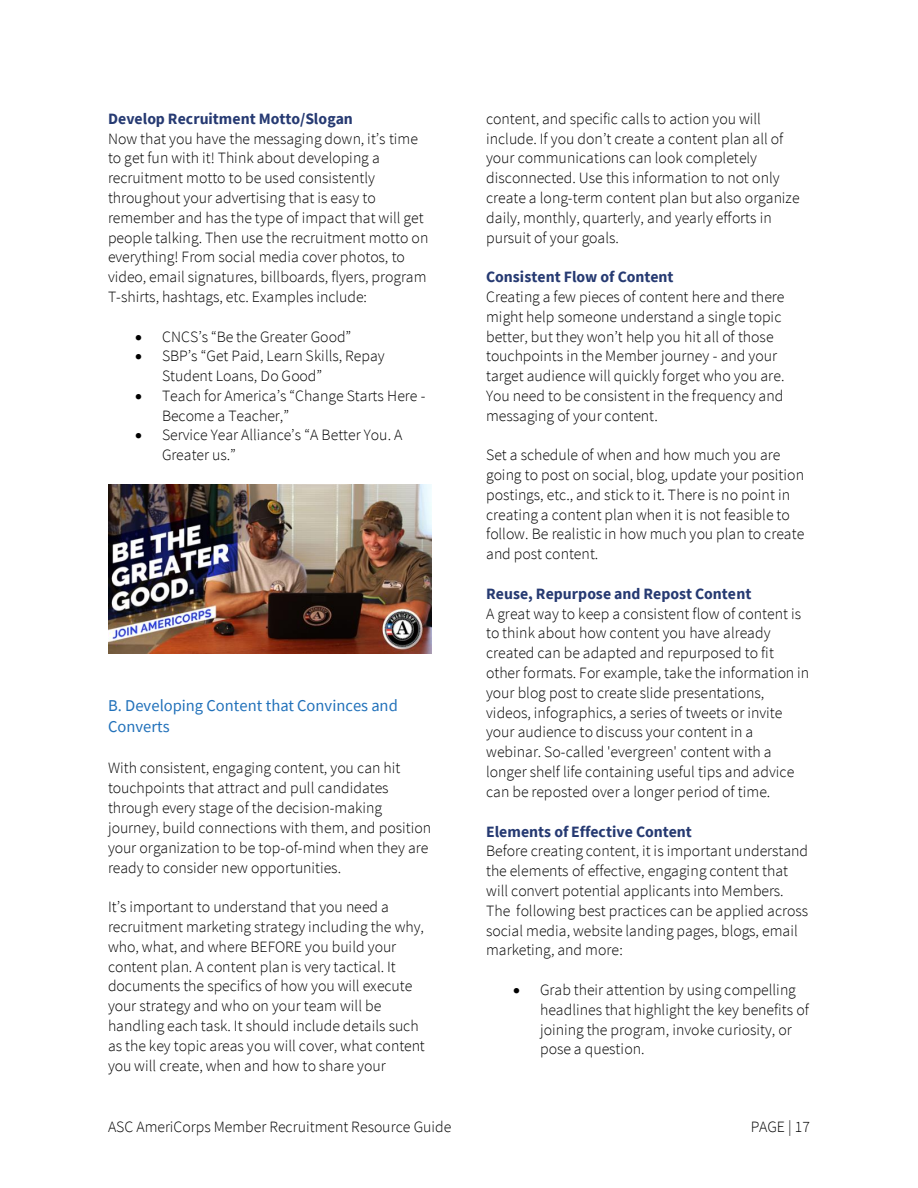
<style>
.page{position:relative;width:918px;height:1188px;background:#fff}
.page>*{position:absolute;margin:0;border:0;box-sizing:border-box;transform-origin:0 0}
.t1{font:16.5px/21px "Source Sans Pro";color:#2171ba}
.t2{font:300 15.75px/19.8px "Source Sans Pro";color:#000}
.t3{font:700 15.75px "Source Sans Pro";color:#263a72}
</style>
<div class="page">
<img style="left:108px;top:484px;width:324px;height:170px">
<h3 class="t3" style="left:108px;top:108px;width:246px">Develop Recruitment Motto/Slogan</h3>
<p class="t2" style="left:108px;top:128px;width:322px">Now that you have the messaging down, it’s time to get fun with it! Think about developing a recruitment motto to be used consistently throughout your advertising that is easy to remember and has the type of impact that will get people talking. Then use the recruitment motto on everything! From social media cover photos, to video, email signatures, billboards, flyers, program T-shirts, hashtags, etc. Examples include:</p>
<p class="t2" style="left:135px;top:326px;width:218px">• CNCS’s “Be the Greater Good”</p>
<p class="t2" style="left:162px;top:346px;width:224px;text-indent:-27px">• SBP’s “Get Paid, Learn Skills, Repay<br>Student Loans, Do Good”</p>
<p class="t2" style="left:162px;top:385px;width:265px;text-indent:-27px">• Teach for America’s “Change Starts Here -<br>Become a Teacher,”</p>
<p class="t2" style="left:162px;top:425px;width:242px;text-indent:-27px">• Service Year Alliance’s “A Better You. A<br>Greater us.”</p>
<h2 class="t1" style="left:108px;top:695px;width:291px">B. Developing Content that Convinces and<br>Converts</h2>
<p class="t2" style="left:108px;top:758px;width:325px">With consistent, engaging content, you can hit touchpoints that attract and pull candidates through every stage of the decision-making journey, build connections with them, and position your organization to be top-of-mind when they are ready to consider new opportunities.</p>
<p class="t2" style="left:108px;top:896px;width:318px">It’s important to understand that you need a recruitment marketing strategy including the why, who, what, and where BEFORE you build your content plan. A content plan is very tactical. It documents the specifics of how you will execute your strategy and who on your team will be handling each task. It should include details such as the key topic areas you will cover, what content you will create, when and how to share your</p>
<p class="t2" style="left:486px;top:108px;width:315px">content, and specific calls to action you will include. If you don’t create a content plan all of your communications can look completely disconnected. Use this information to not only create a long-term content plan but also organize daily, monthly, quarterly, and yearly efforts in pursuit of your goals.</p>
<h3 class="t3" style="left:486px;top:267px;width:189px">Consistent Flow of Content</h3>
<p class="t2" style="left:486px;top:286px;width:300px">Creating a few pieces of content here and there might help someone understand a single topic better, but they won’t help you hit all of those touchpoints in the Member journey - and your target audience will quickly forget who you are.<br>You need to be consistent in the frequency and messaging of your content.</p>
<p class="t2" style="left:486px;top:445px;width:320px">Set a schedule of when and how much you are going to post on social, blog, update your position postings, etc., and stick to it. There is no point in creating a content plan when it is not feasible to follow. Be realistic in how much you plan to create and post content.</p>
<h3 class="t3" style="left:486px;top:584px;width:267px">Reuse, Repurpose and Repost Content</h3>
<p class="t2" style="left:486px;top:603px;width:325px">A great way to keep a consistent flow of content is to think about how content you have already created can be adapted and repurposed to fit other formats. For example, take the information in your blog post to create slide presentations, videos, infographics, a series of tweets or invite your audience to discuss your content in a webinar. So-called 'evergreen' content with a longer shelf life containing useful tips and advice can be reposted over a longer period of time.</p>
<h3 class="t3" style="left:486px;top:821px;width:207px">Elements of Effective Content</h3>
<p class="t2" style="left:486px;top:841px;width:323px">Before creating content, it is important understand the elements of effective, engaging content that will convert potential applicants into Members.<br>The following best practices can be applied across social media, website landing pages, blogs, email marketing, and more:</p>
<p class="t2" style="left:540px;top:979px;width:270px;text-indent:-27px">• Grab their attention by using compelling headlines that highlight the key benefits of joining the program, invoke curiosity, or pose a question.</p>
<p class="t2" style="left:108px;top:1116px;width:345px">ASC AmeriCorps Member Recruitment Resource Guide</p>
<p class="t2" style="left:751px;top:1116px;width:61px">PAGE | 17</p>
</div>
